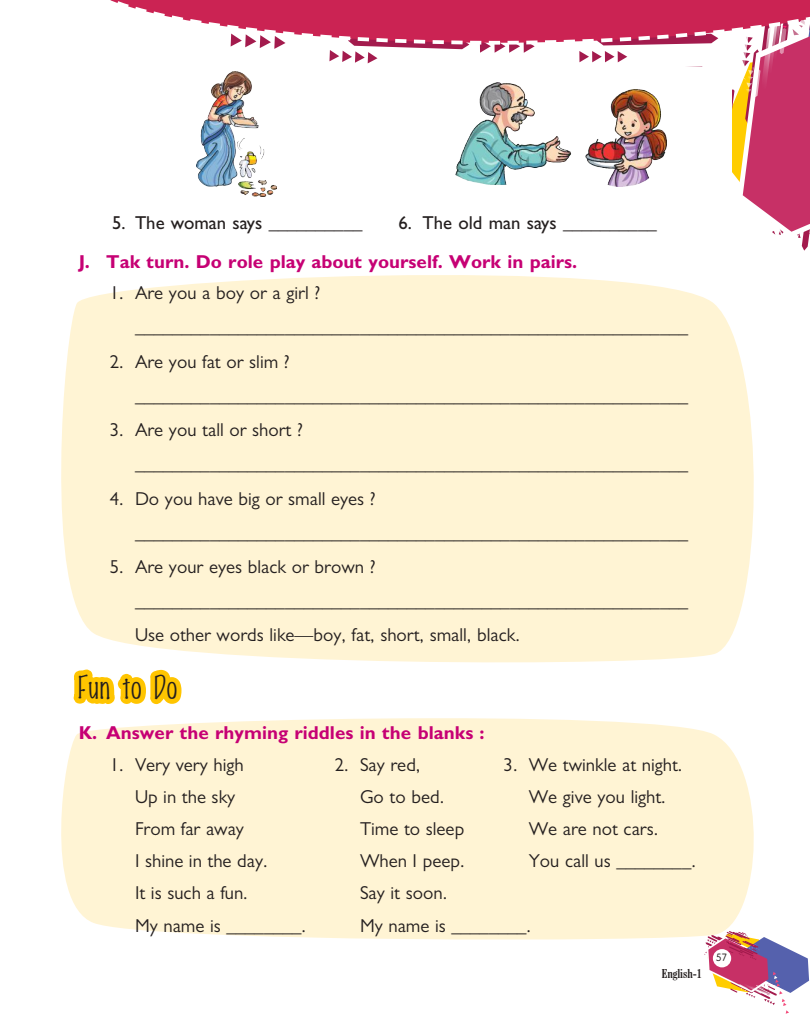
<style>
.page{position:relative;width:810px;height:1035px;background:#fff}
.page>*{position:absolute;margin:0;border:0;box-sizing:border-box;transform-origin:0 0}
.t1{font:28.75px "Marker Fine Point";letter-spacing:.04em;color:#241f1f;scale:1.1 1}
.t2{font:18.75px/34.2px "Gill Sans MT Pro";color:#241f1f}
.t3{font:700 18.75px "Gill Sans MT Pro";color:#c60074}
.t4{font:18.75px "Gill Sans";color:#241f1f}
.t5{font:700 condensed 12.5px "Century Schoolbook BT";color:#241f1f}
.t6{font:10px "B Preplay";color:#241f1f}
</style>
<div class="page">
<svg style="left:230px;top:46px;width:580px;height:205px"></svg>
<svg style="left:110px;top:0;width:700px;height:46px"></svg>
<div style="left:79px;top:68px;width:652px;height:878px;background:#fff"></div>
<svg style="left:705px;top:937px;width:104px;height:77px"></svg>
<div style="left:713px;top:949px;width:18px;height:18px;background:#fff;border-radius:50%"></div>
<div style="left:61px;top:718px;width:694px;height:223px;background:#fff4d4"></div>
<div style="left:61px;top:275px;width:693px;height:388px;background:#fff4d4"></div>
<svg style="left:65px;top:610px;width:123px;height:160px"></svg>
<img style="left:196px;top:71px;width:80px;height:126px">
<img style="left:455px;top:82px;width:212px;height:104px">
<p class="t4" style="left:112px;top:212px;width:252px">5. The woman says __________</p>
<p class="t4" style="left:398px;top:212px;width:260px">6. The old man says __________</p>
<p class="t3" style="left:79px;top:250px;width:500px">J. Tak turn. Do role play about yourself. Work in pairs.</p>
<p class="t2" style="left:135px;top:276px;width:555px;text-indent:-25px">1. Are you a boy or a girl ? ___________________________________________________________</p>
<p class="t2" style="left:135px;top:344px;width:555px;text-indent:-25px">2. Are you fat or slim ? ___________________________________________________________</p>
<p class="t2" style="left:135px;top:412px;width:555px;text-indent:-25px">3. Are you tall or short ? ___________________________________________________________</p>
<p class="t2" style="left:135px;top:481px;width:555px;text-indent:-25px">4. Do you have big or small eyes ? ___________________________________________________________</p>
<p class="t2" style="left:135px;top:549px;width:555px;text-indent:-25px">5. Are your eyes black or brown ? ___________________________________________________________<br>Use other words like—boy, fat, short, small, black.</p>
<h1 class="t1" style="left:79px;top:669px;width:91px">Fun to Do</h1>
<p class="t3" style="left:79px;top:721px;width:407px">K. Answer the rhyming riddles in the blanks :</p>
<p class="t2" style="left:110px;top:747px;width:135px">1. Very very high</p>
<p class="t2" style="left:335px;top:747px;width:87px">2. Say red,</p>
<p class="t2" style="left:504px;top:747px;width:180px">3. We twinkle at night.</p>
<p class="t2" style="left:135px;top:779px;width:102px">Up in the sky</p>
<p class="t2" style="left:360px;top:779px;width:86px">Go to bed.</p>
<p class="t2" style="left:529px;top:779px;width:139px">We give you light.</p>
<p class="t2" style="left:135px;top:811px;width:111px">From far away</p>
<p class="t2" style="left:360px;top:811px;width:106px">Time to sleep</p>
<p class="t2" style="left:529px;top:811px;width:131px">We are not cars.</p>
<p class="t2" style="left:135px;top:844px;width:134px">I shine in the day.</p>
<p class="t2" style="left:360px;top:844px;width:106px">When I peep.</p>
<p class="t2" style="left:529px;top:844px;width:169px">You call us ________.</p>
<p class="t2" style="left:135px;top:876px;width:114px">It is such a fun.</p>
<p class="t2" style="left:360px;top:876px;width:89px">Say it soon.</p>
<p class="t2" style="left:135px;top:908px;width:173px">My name is ________.</p>
<p class="t2" style="left:360px;top:908px;width:173px">My name is ________.</p>
<p class="t5" style="left:662px;top:966px;width:42px">English-1</p>
<p class="t6" style="left:717px;top:952px;width:12px">57</p>
</div>
